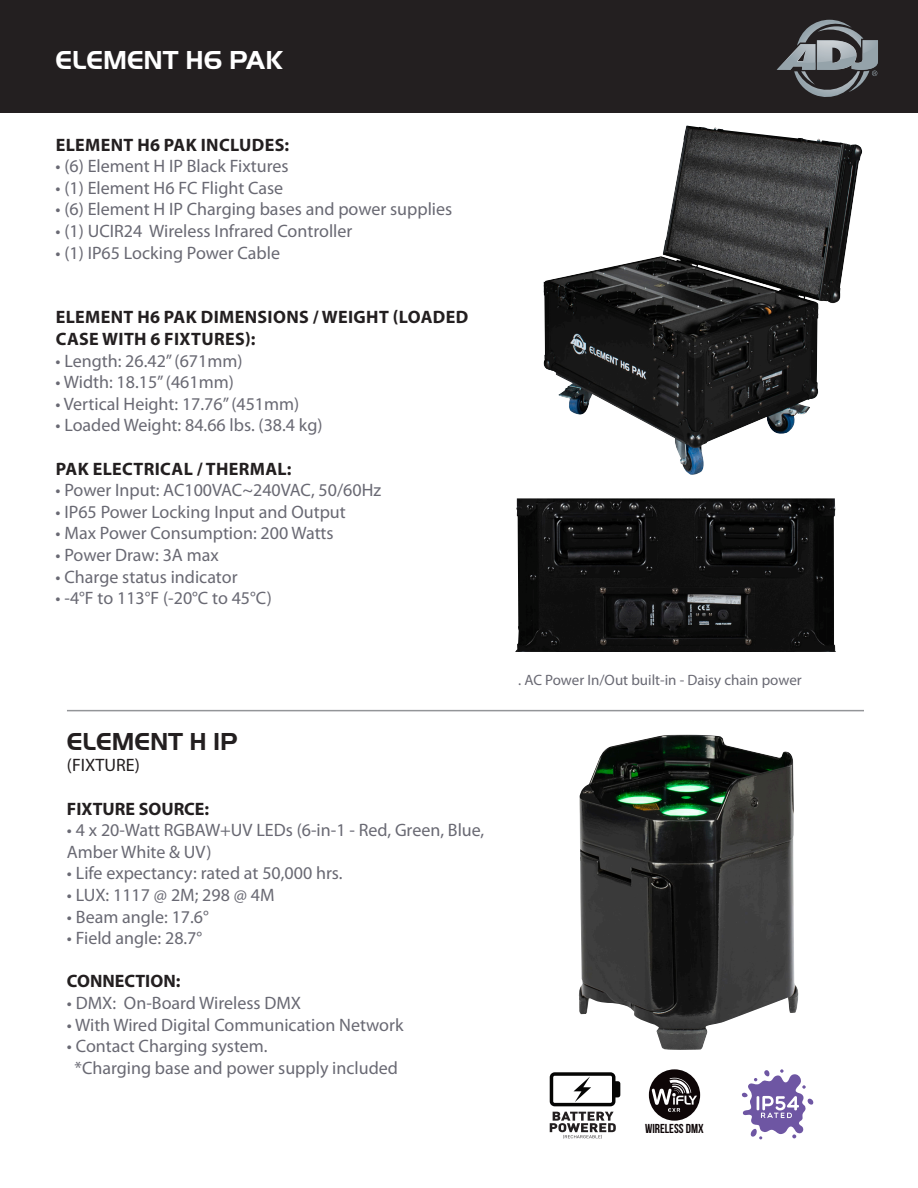
<style>
.page{position:relative;width:918px;height:1188px;background:#fff}
.page>*{position:absolute;margin:0;border:0;box-sizing:border-box;transform-origin:0 0}
.t1{font:700 27px "Handel Got D";color:#fff}
.t2{font:700 25.5px "Handel Got D";color:#231f20}
.t3{font:18px/21.6px "Myriad Pro";color:#696973}
.t4{font:700 18px/21.6px "Myriad Pro";letter-spacing:.02em;color:#231f20}
.t5{font:700 18px "Myriad Pro";color:#231f20}
.t6{font:18px "Myriad Pro";color:#231f20}
.t7{font:15px "Myriad Pro";color:#696973}
.t8{font:12.9px "Bebas Neue";color:#0e0607}
</style>
<div class="page">
<div style="left:0;top:0;width:918px;height:113px;background:#231f20"></div>
<svg style="left:777px;top:20px;width:101px;height:77px"></svg>
<img style="left:543px;top:126px;width:320px;height:349px">
<img style="left:515px;top:498px;width:321px;height:154px">
<hr style="left:67px;top:710px;width:797px;height:1px;background:#939598">
<img style="left:578px;top:735px;width:221px;height:315px">
<svg style="left:550px;top:1072px;width:70px;height:34px"></svg>
<svg style="left:550px;top:1112px;width:66px;height:27px"></svg>
<svg style="left:649px;top:1069px;width:51px;height:52px"></svg>
<svg style="left:742px;top:1069px;width:72px;height:70px"></svg>
<p class="t1" style="left:56px;top:45px;width:229px">ELEMENT H6 PAK</p>
<p class="t4" style="left:56px;top:133px;width:235px">ELEMENT H6 PAK INCLUDES:</p>
<p class="t3" style="left:56px;top:155px;width:235px">• (6) Element H IP Black Fixtures</p>
<p class="t3" style="left:56px;top:177px;width:229px">• (1) Element H6 FC Flight Case</p>
<p class="t3" style="left:56px;top:198px;width:398px">• (6) Element H IP Charging bases and power supplies</p>
<p class="t3" style="left:56px;top:220px;width:298px">• (1) UCIR24 Wireless Infrared Controller</p>
<p class="t3" style="left:56px;top:242px;width:226px">• (1) IP65 Locking Power Cable</p>
<p class="t4" style="left:56px;top:306px;width:414px">ELEMENT H6 PAK DIMENSIONS / WEIGHT (LOADED<br>CASE WITH 6 FIXTURES):</p>
<p class="t3" style="left:56px;top:350px;width:188px">• Length: 26.42” (671mm)</p>
<p class="t3" style="left:56px;top:371px;width:180px">• Width: 18.15” (461mm)</p>
<p class="t3" style="left:56px;top:393px;width:245px">• Vertical Height: 17.76” (451mm)</p>
<p class="t3" style="left:56px;top:414px;width:268px">• Loaded Weight: 84.66 lbs. (38.4 kg)</p>
<p class="t4" style="left:56px;top:457px;width:237px">PAK ELECTRICAL / THERMAL:</p>
<p class="t3" style="left:56px;top:479px;width:327px">• Power Input: AC100VAC~240VAC, 50/60Hz</p>
<p class="t3" style="left:56px;top:501px;width:292px">• IP65 Power Locking Input and Output</p>
<p class="t3" style="left:56px;top:522px;width:280px">• Max Power Consumption: 200 Watts</p>
<p class="t3" style="left:56px;top:544px;width:165px">• Power Draw: 3A max</p>
<p class="t3" style="left:56px;top:566px;width:183px">• Charge status indicator</p>
<p class="t3" style="left:56px;top:587px;width:218px">• -4°F to 113°F (-20°C to 45°C)</p>
<p class="t2" style="left:67px;top:727px;width:172px">ELEMENT H IP</p>
<p class="t6" style="left:67px;top:754px;width:74px">(FIXTURE)</p>
<p class="t5" style="left:67px;top:797px;width:144px">FIXTURE SOURCE:</p>
<p class="t3" style="left:67px;top:819px;width:419px">• 4 x 20-Watt RGBAW+UV LEDs (6-in-1 - Red, Green, Blue,<br>Amber White &amp; UV)</p>
<p class="t3" style="left:67px;top:862px;width:277px">• Life expectancy: rated at 50,000 hrs.</p>
<p class="t3" style="left:67px;top:884px;width:209px">• LUX: 1117 @ 2M; 298 @ 4M</p>
<p class="t3" style="left:67px;top:905px;width:143px">• Beam angle: 17.6°</p>
<p class="t3" style="left:67px;top:927px;width:137px">• Field angle: 28.7°</p>
<p class="t5" style="left:67px;top:970px;width:115px">CONNECTION:</p>
<p class="t3" style="left:67px;top:992px;width:236px">• DMX: On-Board Wireless DMX</p>
<p class="t3" style="left:67px;top:1013px;width:338px">• With Wired Digital Communication Network</p>
<p class="t3" style="left:67px;top:1035px;width:202px">• Contact Charging system.</p>
<p class="t3" style="left:75px;top:1057px;width:325px">*Charging base and power supply included</p>
<p class="t7" style="left:518px;top:671px;width:285px">. AC Power In/Out built-in - Daisy chain power</p>
<p class="t8" style="left:645px;top:1121px;width:60px">WIRELESS DMX</p>
</div>
